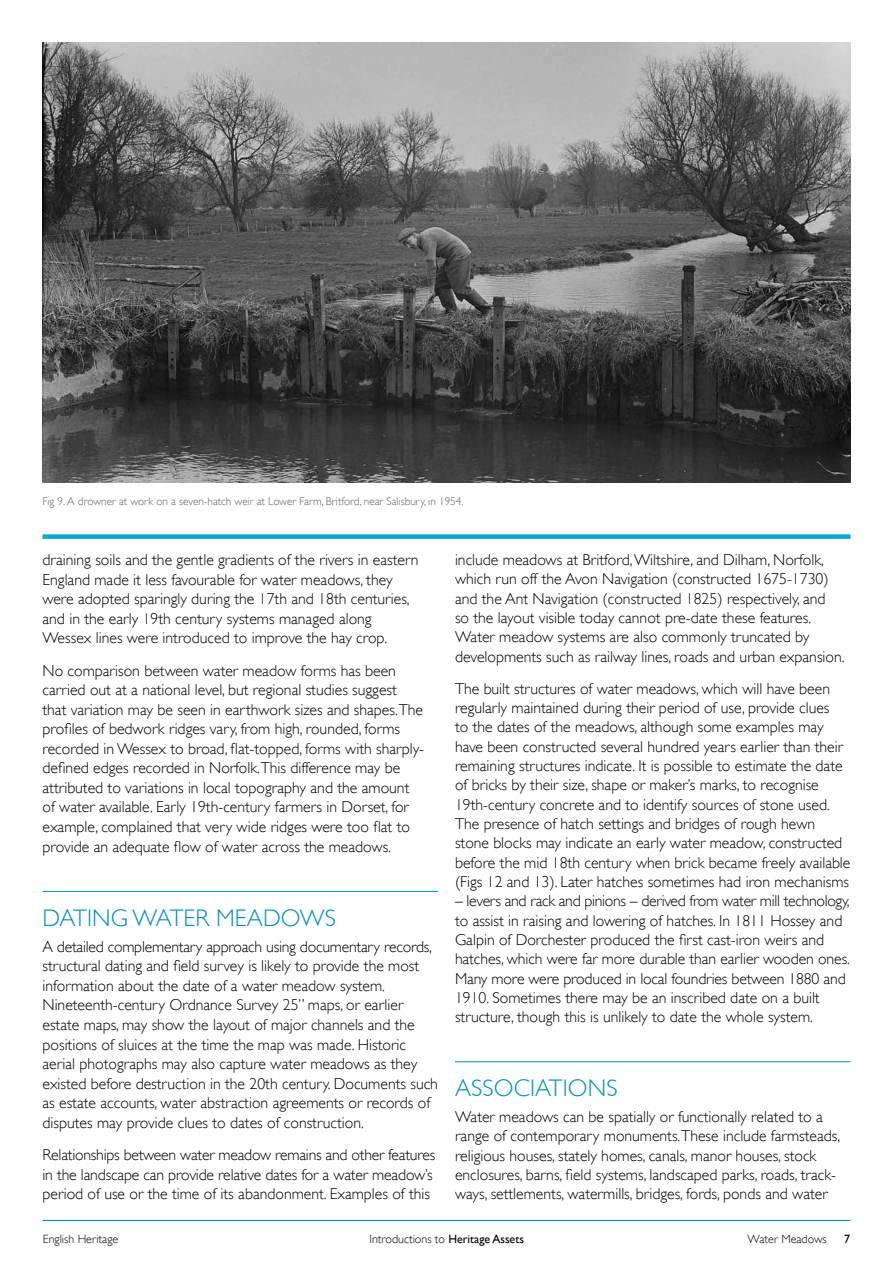
<style>
.page{position:relative;width:893px;height:1263px;background:#fff}
.page>*{position:absolute;margin:0;border:0;box-sizing:border-box;transform-origin:0 0}
.Body_Copy_HEADER___l{font:300 24px "Gill Sans";letter-spacing:.005em;color:#008fc2}
.Body_copy{font:300 15.75px/19.4px "Gill Sans";color:#000}
.t1{font:300 12px "Gill Sans";color:#000}
.t2{font:12px "Gill Sans";color:#000}
.Image_Captions{font:300 11.25px "Gill Sans";color:#626261}
.s1{font-weight:400}
</style>
<div class="page">
<img style="left:43px;top:43px;width:807px;height:440px">
<div style="left:43px;top:534px;width:807px;height:5px;background:#00a8d3"></div>
<hr style="left:43px;top:1220px;width:807px;height:1px;background:#008fc2">
<hr style="left:43px;top:891px;width:395px;height:1px;background:#008fc2">
<hr style="left:455px;top:1061px;width:395px;height:1px;background:#008fc2">
<p class="Image_Captions" style="left:43px;top:495px;width:423px">Fig 9. A drowner at work on a seven-hatch weir at Lower Farm, Britford, near Salisbury, in 1954.</p>
<p class="Body_copy" style="left:43px;top:550px;width:377px">draining soils and the gentle gradients of the rivers in eastern England made it less favourable for water meadows, they were adopted sparingly during the 17th and 18th centuries, and in the early 19th century systems managed along Wessex lines were introduced to improve the hay crop.</p>
<p class="Body_copy" style="left:43px;top:660px;width:383px">No comparison between water meadow forms has been carried out at a national level, but regional studies suggest that variation may be seen in earthwork sizes and shapes.The profiles of bedwork ridges vary, from high, rounded, forms recorded in Wessex to broad, flat-topped, forms with sharply&shy;defined edges recorded in Norfolk.This difference may be attributed to variations in local topography and the amount of water available. Early 19th-century farmers in Dorset, for example, complained that very wide ridges were too flat to provide an adequate flow of water across the meadows.</p>
<p class="Body_Copy_HEADER___l" style="left:43px;top:904px;width:295px">DATING WATER MEADOWS</p>
<p class="Body_copy" style="left:43px;top:937px;width:397px">A detailed complementary approach using documentary records, structural dating and field survey is likely to provide the most information about the date of a water meadow system.<br>Nineteenth-century Ordnance Survey 25” maps, or earlier estate maps, may show the layout of major channels and the positions of sluices at the time the map was made. Historic aerial photographs may also capture water meadows as they existed before destruction in the 20th century. Documents such as estate accounts, water abstraction agreements or records of disputes may provide clues to dates of construction.</p>
<p class="Body_copy" style="left:43px;top:1145px;width:394px">Relationships between water meadow remains and other features in the landscape can provide relative dates for a water meadow’s period of use or the time of its abandonment. Examples of this</p>
<p class="Body_copy" style="left:455px;top:550px;width:391px">include meadows at Britford, Wiltshire, and Dilham, Norfolk, which run off the Avon Navigation (constructed 1675-1730) and the Ant Navigation (constructed 1825) respectively, and<br>so the layout visible today cannot pre-date these features.<br>Water meadow systems are also commonly truncated by developments such as railway lines, roads and urban expansion.</p>
<p class="Body_copy" style="left:455px;top:679px;width:397px">The built structures of water meadows, which will have been regularly maintained during their period of use, provide clues<br>to the dates of the meadows, although some examples may have been constructed several hundred years earlier than their remaining structures indicate. It is possible to estimate the date of bricks by their size, shape or maker’s marks, to recognise 19th-century concrete and to identify sources of stone used.<br>The presence of hatch settings and bridges of rough hewn stone blocks may indicate an early water meadow, constructed before the mid 18th century when brick became freely available (Figs 12 and 13). Later hatches sometimes had iron mechanisms</p>
<p class="Body_copy" style="left:455px;top:891px;width:396px">– levers and rack and pinions – derived from water mill technology, to assist in raising and lowering of hatches. In 1811 Hossey and Galpin of Dorchester produced the first cast-iron weirs and hatches, which were far more durable than earlier wooden ones.<br>Many more were produced in local foundries between 1880 and 1910. Sometimes there may be an inscribed date on a built structure, though this is unlikely to date the whole system.</p>
<p class="Body_Copy_HEADER___l" style="left:455px;top:1074px;width:164px">ASSOCIATIONS</p>
<p class="Body_copy" style="left:455px;top:1107px;width:387px">Water meadows can be spatially or functionally related to a range of contemporary monuments.These include farmsteads, religious houses, stately homes, canals, manor houses, stock enclosures, barns, field systems, landscaped parks, roads, track&shy;ways, settlements, watermills, bridges, fords, ponds and water</p>
<p class="t1" style="left:43px;top:1231px;width:77px">English Heritage</p>
<p class="t1" style="left:370px;top:1231px;width:156px">Introductions to <span class="s1">Heritage Assets</span></p>
<p class="t1" style="left:748px;top:1231px;width:81px">Water Meadows</p>
<p class="t2" style="left:844px;top:1231px;width:7px">7</p>
</div>
